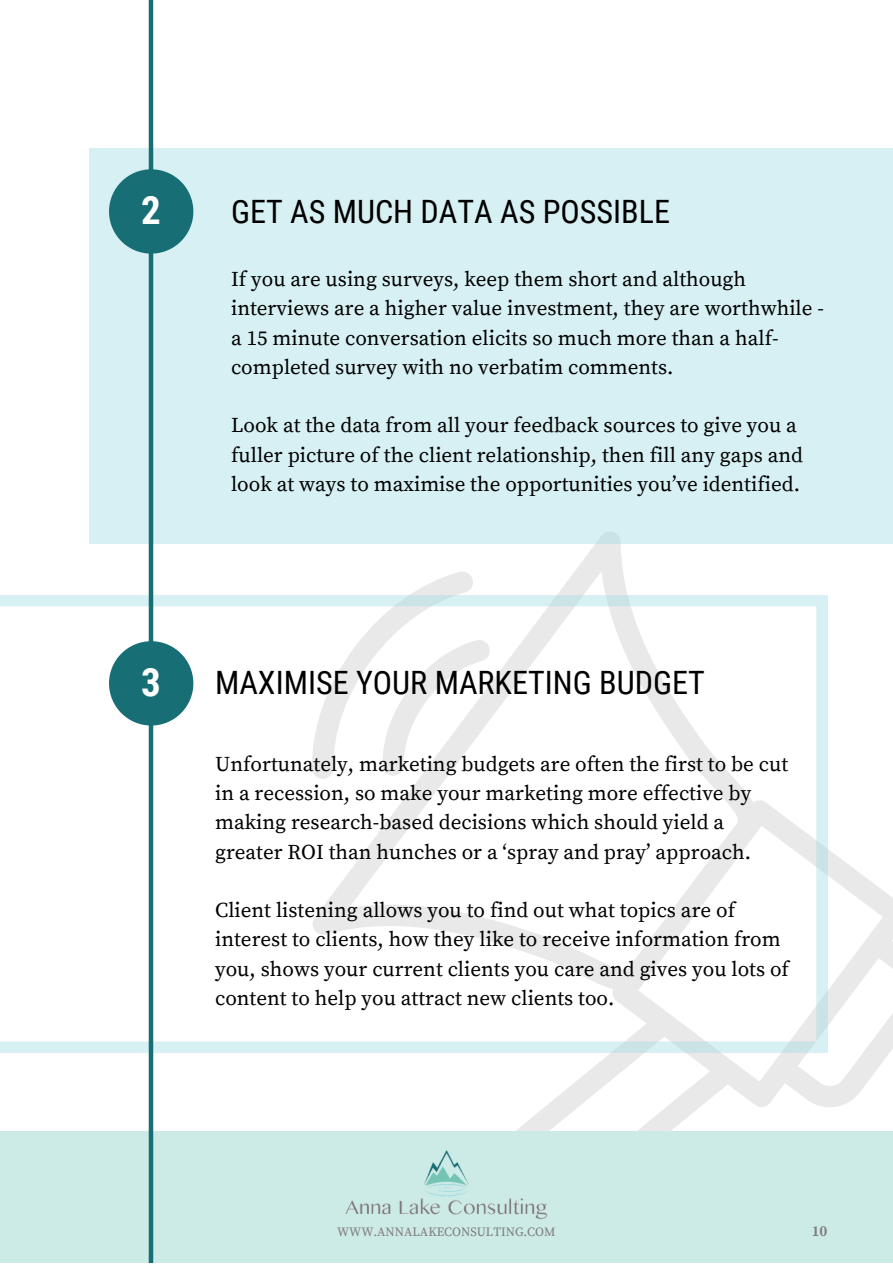
<style>
.page{position:relative;width:893px;height:1264px;background:#fff}
.page>*{position:absolute;margin:0;border:0;box-sizing:border-box;transform-origin:0 0}
.t1{font:700 39px "Roboto Condensed";color:#fff}
.t2{font:32.1px "Roboto Condensed";color:#000}
.t3{font:21px/29.2px "Source Serif Pro";color:#000}
.t4{font:700 15px "Source Serif Pro";color:#7e7c7c}
.t5{font:12.6px "Source Serif Pro";color:#7e7c7c}
</style>
<div class="page">
<svg style="left:195px;top:544px;width:697px;height:586px"></svg>
<div style="left:0;top:1130px;width:892px;height:132px;background:#cceae6"></div>
<svg style="left:0;top:595px;width:827px;height:457px"></svg>
<div style="left:89px;top:148px;width:803px;height:396px;background:#d7f0f3"></div>
<hr style="left:149px;top:238px;width:4px;height:417px;background:#176f75">
<hr style="left:149px;top:0;width:4px;height:244px;background:#176f75">
<div style="left:109px;top:169px;width:84px;height:85px;background:#176f75;border-radius:50%"></div>
<div style="left:109px;top:641px;width:84px;height:84px;background:#176f75;border-radius:50%"></div>
<hr style="left:149px;top:709px;width:4px;height:553px;background:#176f75">
<img style="left:345px;top:1150px;width:202px;height:70px">
<h1 class="t1" style="left:141px;top:188px;width:21px">2</h1>
<h2 class="t2" style="left:231px;top:193px;width:440px">GET AS MUCH DATA AS POSSIBLE</h2>
<p class="t3" style="left:231px;top:265px;width:594px">If you are using surveys, keep them short and although interviews are a higher value investment, they are worthwhile - a 15 minute conversation elicits so much more than a half&shy;completed survey with no verbatim comments.</p>
<p class="t3" style="left:231px;top:411px;width:573px">Look at the data from all your feedback sources to give you a fuller picture of the client relationship, then fill any gaps and look at ways to maximise the opportunities you’ve identified.</p>
<h1 class="t1" style="left:141px;top:660px;width:21px">3</h1>
<h2 class="t2" style="left:215px;top:664px;width:491px">MAXIMISE YOUR MARKETING BUDGET</h2>
<p class="t3" style="left:215px;top:750px;width:574px">Unfortunately, marketing budgets are often the first to be cut in a recession, so make your marketing more effective by making research-based decisions which should yield a greater ROI than hunches or a ‘spray and pray’ approach.</p>
<p class="t3" style="left:215px;top:896px;width:575px">Client listening allows you to find out what topics are of interest to clients, how they like to receive information from you, shows your current clients you care and gives you lots of content to help you attract new clients too.</p>
<p class="t5" style="left:337px;top:1224px;width:220px">WWW.ANNALAKECONSULTING.COM</p>
<p class="t4" style="left:811px;top:1222px;width:17px">10</p>
</div>
